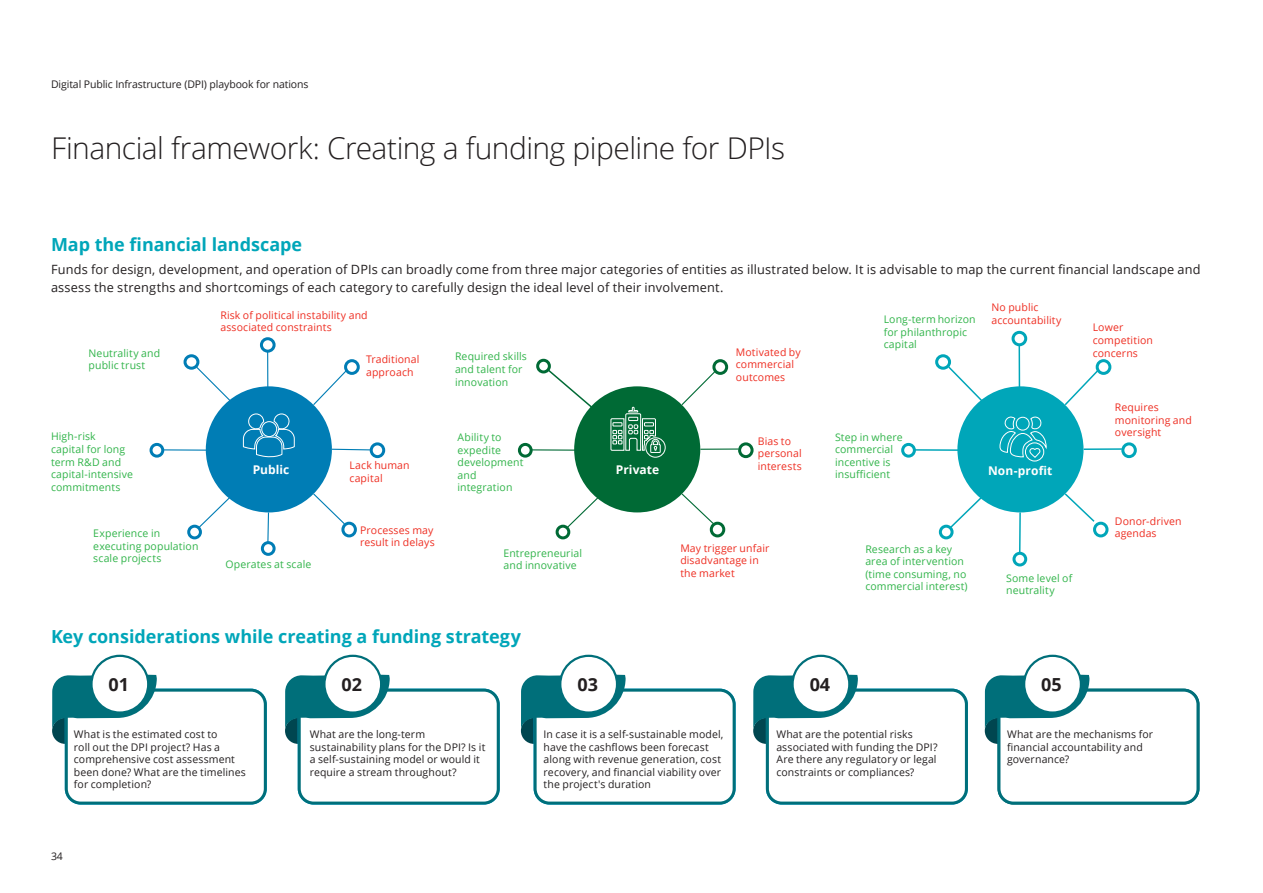
<style>
.page{position:relative;width:1263px;height:893px;background:#fff}
.page>*{position:absolute;margin:0;border:0;box-sizing:border-box;transform-origin:0 0}
.Cover_headline_bold__18_22pt{font:300 30px "Open Sans";letter-spacing:-.02em;color:#231f20}
.Body_copy__8_5_12pt{font:700 18px "Open Sans";letter-spacing:-.005em;color:#00a6b9}
.t1{font:700 18px "Open Sans";color:#231f20}
.Body_copy__8_5_12pt-2{font:12.75px/18px "Open Sans";letter-spacing:.015em;color:#231f20}
.Bulletpoints__8_5_12pt{font:700 12px "Open Sans";letter-spacing:.005em;color:#fff}
.Bulletpoints__8_5_12pt-2{font:10.5px/12.6px "Open Sans";letter-spacing:.01em;color:#231f20}
.Bulletpoints__8_5_12pt-3{font:10.5px/12.6px "Open Sans";letter-spacing:.01em;color:#31b44a}
.Bulletpoints__8_5_12pt-4{font:10.5px/12.6px "Open Sans";letter-spacing:.01em;color:#ee2e22}
.Bulletpoints__8_5_12pt-5{font:10.5px "Open Sans";letter-spacing:-.01em;color:#231f20}
</style>
<div class="page">
<div style="left:206px;top:386px;width:126px;height:126px;background:#007db5;border-radius:50%"></div>
<svg style="left:312px;top:359px;width:74px;height:179px"></svg>
<svg style="left:267px;top:512px;width:3px;height:29px"></svg>
<div style="left:261px;top:541px;width:15px;height:15px;border:3px solid #007db5;border-radius:50%"></div>
<svg style="left:198px;top:496px;width:33px;height:33px"></svg>
<div style="left:187px;top:525px;width:15px;height:14px;border:3px solid #007db5;border-radius:50%"></div>
<hr style="left:164px;top:449px;width:43px;height:2px;background:#007db5">
<div style="left:150px;top:443px;width:14px;height:15px;border:3px solid #007db5;border-radius:50%"></div>
<svg style="left:183px;top:337px;width:94px;height:66px"></svg>
<div style="left:574px;top:386px;width:126px;height:126px;background:#006a35;border-radius:50%"></div>
<svg style="left:680px;top:359px;width:74px;height:179px"></svg>
<svg style="left:566px;top:496px;width:34px;height:33px"></svg>
<div style="left:556px;top:525px;width:14px;height:14px;border:3px solid #006a35;border-radius:50%"></div>
<div style="left:536px;top:359px;width:15px;height:14px;border:3px solid #006a35;border-radius:50%"></div>
<hr style="left:532px;top:449px;width:43px;height:2px;background:#006a35">
<div style="left:518px;top:443px;width:15px;height:15px;border:3px solid #006a35;border-radius:50%"></div>
<div style="left:957px;top:386px;width:126px;height:126px;background:#00a6b9;border-radius:50%"></div>
<svg style="left:1063px;top:359px;width:74px;height:179px"></svg>
<hr style="left:1019px;top:512px;width:2px;height:41px;background:#00a6b9">
<div style="left:1012px;top:552px;width:15px;height:14px;border:3px solid #00a6b9;border-radius:50%"></div>
<svg style="left:949px;top:495px;width:34px;height:34px"></svg>
<div style="left:939px;top:525px;width:14px;height:14px;border:3px solid #00a6b9;border-radius:50%"></div>
<hr style="left:915px;top:449px;width:44px;height:2px;background:#00a6b9">
<div style="left:901px;top:443px;width:15px;height:15px;border:3px solid #00a6b9;border-radius:50%"></div>
<svg style="left:935px;top:330px;width:94px;height:73px"></svg>
<svg style="left:546px;top:368px;width:50px;height:44px"></svg>
<svg style="left:52px;top:718px;width:39px;height:26px"></svg>
<div style="left:66px;top:690px;width:199px;height:113px;background:#fff;border-radius:14px"></div>
<div style="left:65px;top:689px;width:202px;height:116px;border:3px solid #006f7a;border-radius:14px"></div>
<svg style="left:52px;top:674px;width:105px;height:55px"></svg>
<div style="left:92px;top:656px;width:56px;height:56px;background:#fff;border-radius:50%"></div>
<div style="left:90px;top:655px;width:59px;height:59px;border:2px solid #006f7a;border-radius:50%"></div>
<div style="left:285px;top:718px;width:39px;height:26px;background:#004650;border-radius:13px"></div>
<div style="left:299px;top:690px;width:199px;height:113px;background:#fff;border-radius:14px"></div>
<div style="left:298px;top:689px;width:202px;height:116px;border:3px solid #006f7a;border-radius:14px"></div>
<svg style="left:285px;top:674px;width:105px;height:55px"></svg>
<div style="left:324px;top:656px;width:57px;height:56px;background:#fff;border-radius:50%"></div>
<div style="left:323px;top:655px;width:59px;height:59px;border:2px solid #006f7a;border-radius:50%"></div>
<div style="left:521px;top:718px;width:39px;height:26px;background:#004650;border-radius:13px"></div>
<div style="left:535px;top:690px;width:199px;height:113px;background:#fff;border-radius:14px"></div>
<div style="left:534px;top:689px;width:202px;height:116px;border:3px solid #006f7a;border-radius:14px"></div>
<svg style="left:521px;top:674px;width:105px;height:55px"></svg>
<div style="left:560px;top:656px;width:57px;height:56px;background:#fff;border-radius:50%"></div>
<div style="left:559px;top:655px;width:59px;height:59px;border:2px solid #006f7a;border-radius:50%"></div>
<svg style="left:753px;top:718px;width:39px;height:26px"></svg>
<div style="left:767px;top:690px;width:199px;height:113px;background:#fff;border-radius:14px"></div>
<div style="left:766px;top:689px;width:202px;height:116px;border:3px solid #006f7a;border-radius:14px"></div>
<svg style="left:753px;top:674px;width:105px;height:55px"></svg>
<div style="left:793px;top:656px;width:56px;height:56px;background:#fff;border-radius:50%"></div>
<div style="left:791px;top:655px;width:59px;height:59px;border:2px solid #006f7a;border-radius:50%"></div>
<div style="left:985px;top:718px;width:39px;height:26px;background:#004650;border-radius:13px"></div>
<div style="left:999px;top:690px;width:199px;height:113px;background:#fff;border-radius:14px"></div>
<div style="left:997px;top:689px;width:202px;height:116px;border:3px solid #006f7a;border-radius:14px"></div>
<svg style="left:985px;top:674px;width:104px;height:55px"></svg>
<div style="left:1024px;top:656px;width:57px;height:56px;background:#fff;border-radius:50%"></div>
<div style="left:1023px;top:655px;width:59px;height:59px;border:2px solid #006f7a;border-radius:50%"></div>
<svg style="left:242px;top:413px;width:53px;height:45px"></svg>
<svg style="left:999px;top:416px;width:48px;height:46px"></svg>
<svg style="left:610px;top:406px;width:56px;height:52px"></svg>
<p class="Bulletpoints__8_5_12pt-5" style="left:51px;top:77px;width:259px">Digital Public Infrastructure (DPI) playbook for nations</p>
<p class="Cover_headline_bold__18_22pt" style="left:51px;top:128px;width:735px">Financial framework: Creating a funding pipeline for DPIs</p>
<p class="Body_copy__8_5_12pt" style="left:51px;top:232px;width:253px">Map the financial landscape</p>
<p class="Body_copy__8_5_12pt-2" style="left:51px;top:260px;width:1151px">Funds for design, development, and operation of DPIs can broadly come from three major categories of entities as illustrated below. It is advisable to map the current financial landscape and assess the strengths and shortcomings of each category to carefully design the ideal level of their involvement.</p>
<p class="Bulletpoints__8_5_12pt-3" style="left:89px;top:346px;width:73px">Neutrality and public trust</p>
<p class="Bulletpoints__8_5_12pt-3" style="left:51px;top:430px;width:84px">High-risk<br>capital for long term R&amp;D and capital-intensive commitments</p>
<p class="Bulletpoints__8_5_12pt-3" style="left:93px;top:527px;width:107px">Experience in executing population scale projects</p>
<p class="Bulletpoints__8_5_12pt-4" style="left:220px;top:308px;width:149px">Risk of political instability and associated constraints</p>
<p class="Bulletpoints__8_5_12pt-4" style="left:366px;top:353px;width:55px">Traditional approach</p>
<p class="Bulletpoints__8_5_12pt-3" style="left:455px;top:350px;width:73px">Required skills and talent for innovation</p>
<p class="Bulletpoints__8_5_12pt-4" style="left:736px;top:345px;width:66px">Motivated by commercial outcomes</p>
<p class="Bulletpoints__8_5_12pt-3" style="left:884px;top:313px;width:94px">Long-term horizon for philanthropic capital</p>
<p class="Bulletpoints__8_5_12pt-4" style="left:991px;top:301px;width:72px">No public accountability</p>
<p class="Bulletpoints__8_5_12pt-3" style="left:835px;top:430px;width:69px">Step in where commercial incentive is insufficient</p>
<p class="Bulletpoints__8_5_12pt-3" style="left:457px;top:431px;width:67px">Ability to expedite development and integration</p>
<p class="Bulletpoints__8_5_12pt-4" style="left:758px;top:434px;width:45px">Bias to personal interests</p>
<p class="Bulletpoints__8_5_12pt-4" style="left:349px;top:459px;width:62px">Lack human capital</p>
<p class="Bulletpoints__8_5_12pt" style="left:253px;top:461px;width:38px">Public</p>
<p class="Bulletpoints__8_5_12pt" style="left:616px;top:461px;width:45px">Private</p>
<p class="Bulletpoints__8_5_12pt" style="left:988px;top:462px;width:66px">Non-profit</p>
<p class="Bulletpoints__8_5_12pt-3" style="left:226px;top:558px;width:87px">Operates at scale</p>
<p class="Bulletpoints__8_5_12pt-4" style="left:360px;top:523px;width:76px">Processes may result in delays</p>
<p class="Bulletpoints__8_5_12pt-3" style="left:503px;top:546px;width:80px">Entrepreneurial and innovative</p>
<p class="Bulletpoints__8_5_12pt-4" style="left:680px;top:541px;width:90px">May trigger unfair disadvantage in the market</p>
<p class="Bulletpoints__8_5_12pt-3" style="left:865px;top:542px;width:104px">Research as a key area of intervention (time consuming, no commercial interest)</p>
<p class="Bulletpoints__8_5_12pt-3" style="left:1006px;top:571px;width:68px">Some level of neutrality</p>
<p class="Bulletpoints__8_5_12pt-4" style="left:1093px;top:321px;width:62px">Lower competition concerns</p>
<p class="Bulletpoints__8_5_12pt-4" style="left:1115px;top:401px;width:78px">Requires monitoring and oversight</p>
<p class="Bulletpoints__8_5_12pt-4" style="left:1115px;top:514px;width:68px">Donor-driven agendas</p>
<p class="Body_copy__8_5_12pt" style="left:51px;top:624px;width:471px">Key considerations while creating a funding strategy</p>
<p class="t1" style="left:109px;top:672px;width:22px">01</p>
<p class="t1" style="left:341px;top:672px;width:22px">02</p>
<p class="t1" style="left:577px;top:672px;width:22px">03</p>
<p class="t1" style="left:810px;top:672px;width:22px">04</p>
<p class="t1" style="left:1041px;top:672px;width:22px">05</p>
<p class="Bulletpoints__8_5_12pt-2" style="left:74px;top:728px;width:173px">What is the estimated cost to<br>roll out the DPI project? Has a comprehensive cost assessment been done? What are the timelines for completion?</p>
<p class="Bulletpoints__8_5_12pt-2" style="left:310px;top:728px;width:177px">What are the long-term sustainability plans for the DPI? Is it a self-sustaining model or would it require a stream throughout?</p>
<p class="Bulletpoints__8_5_12pt-2" style="left:544px;top:728px;width:181px">In case it is a self-sustainable model, have the cashflows been forecast along with revenue generation, cost recovery, and financial viability over the project's duration</p>
<p class="Bulletpoints__8_5_12pt-2" style="left:776px;top:728px;width:163px">What are the potential risks associated with funding the DPI?<br>Are there any regulatory or legal constraints or compliances?</p>
<p class="Bulletpoints__8_5_12pt-2" style="left:1007px;top:728px;width:147px">What are the mechanisms for financial accountability and governance?</p>
<p class="Bulletpoints__8_5_12pt-2" style="left:51px;top:850px;width:13px">34</p>
</div>
